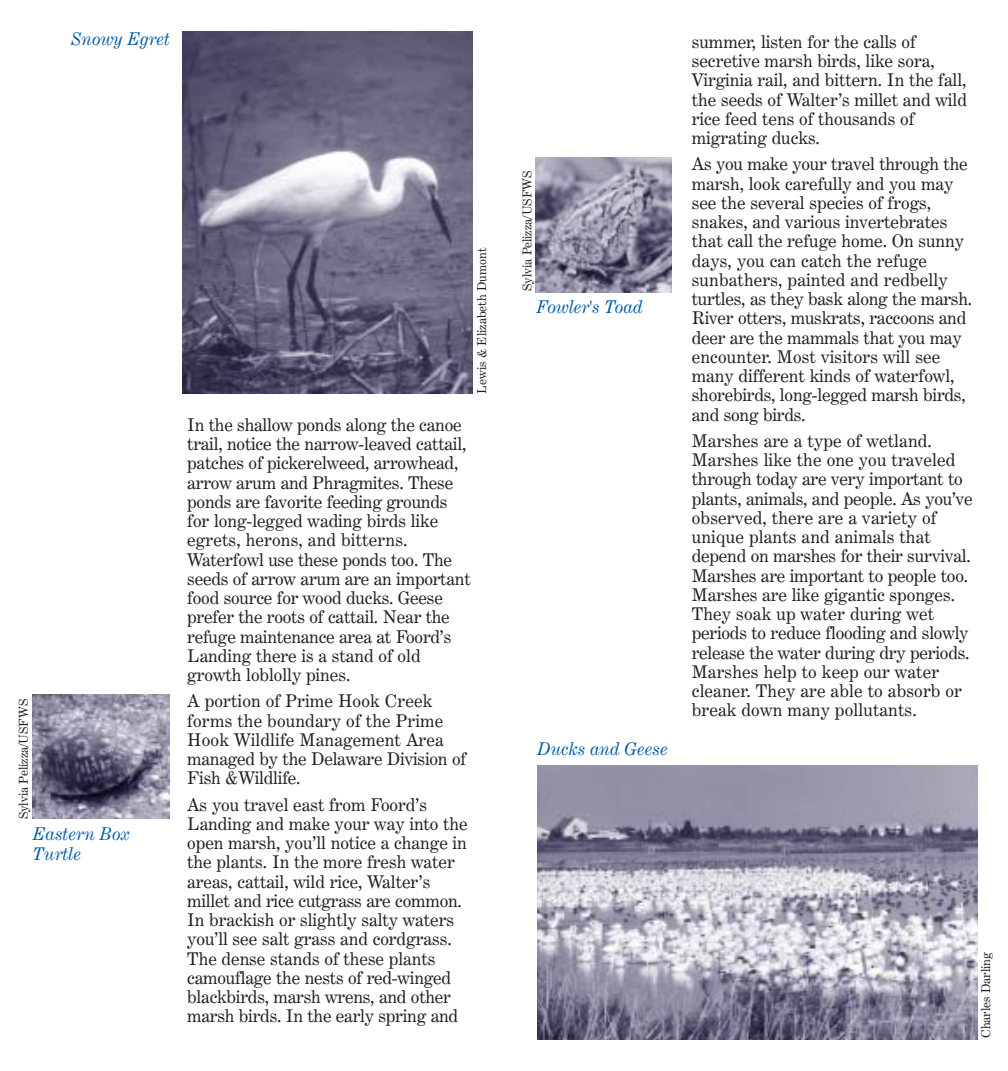
<style>
.page{position:relative;width:1008px;height:1071px;background:#fff}
.page>*{position:absolute;margin:0;border:0;box-sizing:border-box;transform-origin:0 0}
.t1{font:17.5px/19.2px "Century Expanded BT";color:#231f20}
.t2{font:italic 17.5px/19.2px "Century Expanded BT";color:#015bab}
.t3{font:12.25px "Century Expanded BT";color:#231f20}
</style>
<div class="page">
<img style="left:183px;top:31px;width:289px;height:363px">
<img style="left:537px;top:766px;width:440px;height:273px">
<img style="left:33px;top:694px;width:136px;height:125px">
<img style="left:536px;top:157px;width:136px;height:136px">
<p class="t2" style="left:71px;top:31px;width:100px">Snowy Egret</p>
<p class="t3" style="left:19px;top:819px;width:122px;rotate:-90deg">Sylvia Pelizza/USFWS</p>
<p class="t2" style="left:33px;top:826px;width:99px">Eastern Box<br>Turtle</p>
<p class="t3" style="left:477px;top:394px;width:147px;rotate:-90deg">Lewis &amp; Elizabeth Dumont</p>
<p class="t1" style="left:187px;top:417px;width:285px">In the shallow ponds along the canoe trail, notice the narrow-leaved cattail, patches of pickerelweed, arrowhead, arrow arum and Phragmites. These ponds are favorite feeding grounds for long-legged wading birds like egrets, herons, and bitterns.<br>Waterfowl use these ponds too. The seeds of arrow arum are an important food source for wood ducks. Geese prefer the roots of cattail. Near the refuge maintenance area at Foord’s Landing there is a stand of old growth loblolly pines.</p>
<p class="t1" style="left:187px;top:694px;width:281px">A portion of Prime Hook Creek forms the boundary of the Prime<br>Hook Wildlife Management Area managed by the Delaware Division of<br>Fish &amp;Wildlife.</p>
<p class="t1" style="left:187px;top:797px;width:282px">As you travel east from Foord’s Landing and make your way into the open marsh, you’ll notice a change in the plants. In the more fresh water areas, cattail, wild rice, Walter’s millet and rice cutgrass are common.<br>In brackish or slightly salty waters you’ll see salt grass and cordgrass.<br>The dense stands of these plants camouflage the nests of red-winged blackbirds, marsh wrens, and other marsh birds. In the early spring and</p>
<p class="t3" style="left:523px;top:291px;width:122px;rotate:-90deg">Sylvia Pelizza/USFWS</p>
<p class="t2" style="left:536px;top:299px;width:108px">Fowler's Toad</p>
<p class="t2" style="left:537px;top:741px;width:132px">Ducks and Geese</p>
<p class="t1" style="left:692px;top:34px;width:277px">summer, listen for the calls of secretive marsh birds, like sora,<br>Virginia rail, and bittern. In the fall, the seeds of Walter’s millet and wild rice feed tens of thousands of migrating ducks.</p>
<p class="t1" style="left:692px;top:156px;width:282px">As you make your travel through the marsh, look carefully and you may see the several species of frogs, snakes, and various invertebrates that call the refuge home. On sunny days, you can catch the refuge sunbathers, painted and redbelly turtles, as they bask along the marsh.<br>River otters, muskrats, raccoons and deer are the mammals that you may encounter. Most visitors will see many different kinds of waterfowl, shorebirds, long-legged marsh birds, and song birds.</p>
<p class="t1" style="left:692px;top:433px;width:282px">Marshes are a type of wetland.<br>Marshes like the one you traveled through today are very important to plants, animals, and people. As you’ve observed, there are a variety of unique plants and animals that depend on marshes for their survival.<br>Marshes are important to people too.<br>Marshes are like gigantic sponges.<br>They soak up water during wet periods to reduce flooding and slowly release the water during dry periods.<br>Marshes help to keep our water cleaner. They are able to absorb or break down many pollutants.</p>
<p class="t3" style="left:981px;top:1038px;width:87px;rotate:-90deg">Charles Darling</p>
</div>
